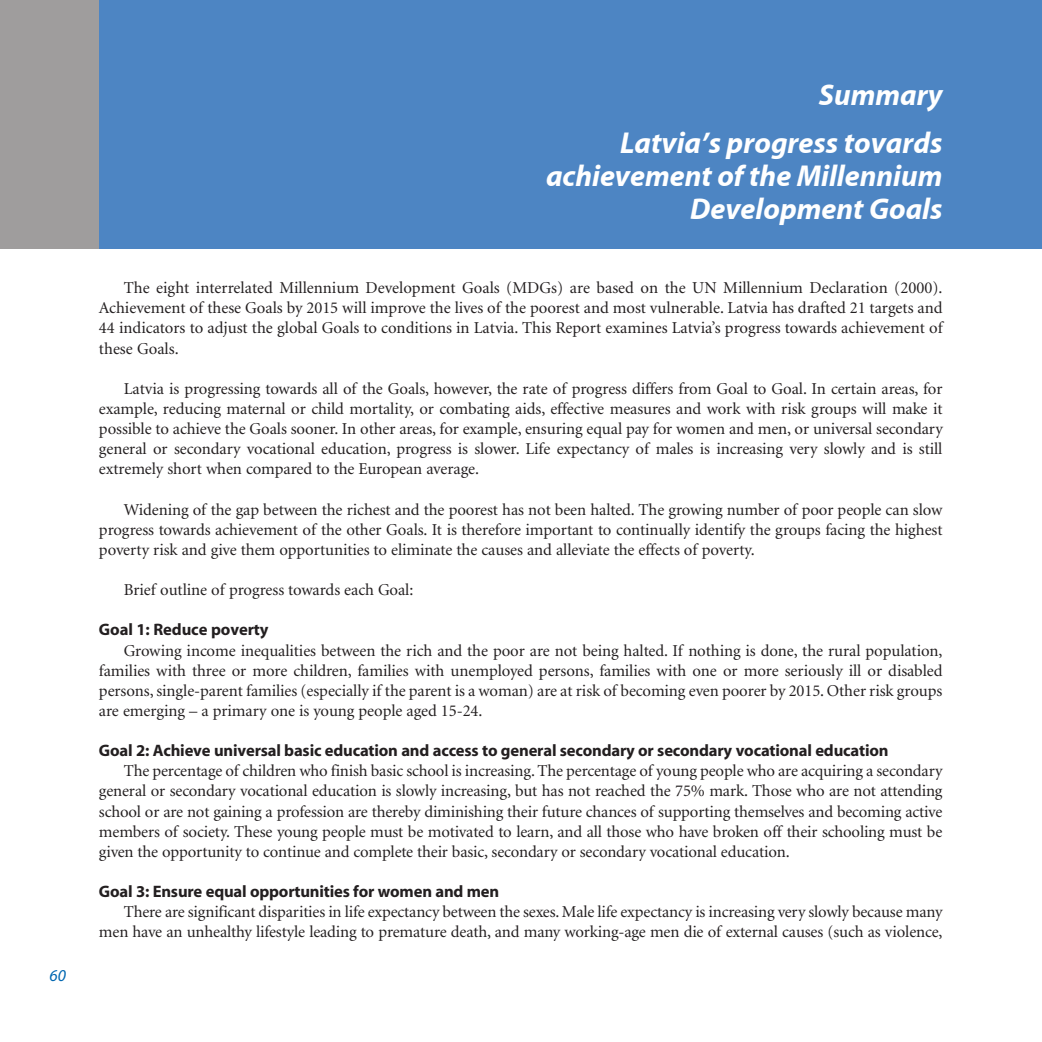
<style>
.page{position:relative;width:1042px;height:1042px;background:#fff}
.page>*{position:absolute;margin:0;border:0;box-sizing:border-box;transform-origin:0 0}
.t1{font:italic 29.75px/47.2px "La Myriad IL Bold";color:#fff;text-align:right}
.t2{font:16.62px/20.1px "Lat Minion";letter-spacing:-.01em;color:#231f20;text-align:justify}
.t3{font:16.62px "La Myriad IL Bold";letter-spacing:-.01em;color:#231f20}
.t4{font:16.62px "La Myriad IL Italic";color:#0067b1}
</style>
<div class="page">
<div style="left:0;top:0;width:1041px;height:248px;background:#4d85c3"></div>
<div style="left:0;top:0;width:99px;height:248px;background:#9f9d9d"></div>
<p class="t4" style="left:49px;top:969px;width:18px">60</p>
<h1 class="t1" style="left:620px;top:73px;width:324px">Summary<br>Latvia’s progress tovards</h1>
<h1 class="t1" style="left:546px;top:161px;width:398px;line-height:33.2px">achievement of the Millennium<br>Development Goals</h1>
<p class="t2" style="left:99px;top:279px;width:845px;text-indent:25px">The eight interrelated Millennium Development Goals (MDGs) are based on the UN Millennium Declaration (2000).<br>Achievement of these Goals by 2015 will improve the lives of the poorest and most vulnerable. Latvia has drafted 21 targets and 44 indicators to adjust the global Goals to conditions in Latvia. This Report examines Latvia’s progress towards achievement of these Goals.</p>
<p class="t2" style="left:99px;top:380px;width:845px;text-indent:25px">Latvia is progressing towards all of the Goals, however, the rate of progress differs from Goal to Goal. In certain areas, for example, reducing maternal or child mortality, or combating aids, effective measures and work with risk groups will make it possible to achieve the Goals sooner. In other areas, for example, ensuring equal pay for women and men, or universal secondary general or secondary vocational education, progress is slower. Life expectancy of males is increasing very slowly and is still extremely short when compared to the European average.</p>
<p class="t2" style="left:99px;top:500px;width:845px;text-indent:25px">Widening of the gap between the richest and the poorest has not been halted. The growing number of poor people can slow progress towards achievement of the other Goals. It is therefore important to continually identify the groups facing the highest poverty risk and give them opportunities to eliminate the causes and alleviate the effects of poverty.</p>
<p class="t2" style="left:124px;top:581px;width:291px">Brief outline of progress towards each Goal:</p>
<p class="t3" style="left:99px;top:623px;width:171px">Goal 1: Reduce poverty</p>
<p class="t2" style="left:99px;top:641px;width:845px;text-indent:25px">Growing income inequalities between the rich and the poor are not being halted. If nothing is done, the rural population, families with three or more children, families with unemployed persons, families with one or more seriously ill or disabled persons, single-parent families (especially if the parent is a woman) are at risk of becoming even poorer by 2015. Other risk groups are emerging – a primary one is young people aged 15-24.</p>
<p class="t3" style="left:99px;top:744px;width:791px">Goal 2: Achieve universal basic education and access to general secondary or secondary vocational education</p>
<p class="t2" style="left:99px;top:762px;width:845px;text-indent:25px">The percentage of children who finish basic school is increasing. The percentage of young people who are acquiring a secondary general or secondary vocational education is slowly increasing, but has not reached the 75% mark. Those who are not attending school or are not gaining a profession are thereby diminishing their future chances of supporting themselves and becoming active members of society. These young people must be motivated to learn, and all those who have broken off their schooling must be given the opportunity to continue and complete their basic, secondary or secondary vocational education.</p>
<p class="t3" style="left:99px;top:885px;width:402px">Goal 3: Ensure equal opportunities for women and men</p>
<p class="t2" style="left:99px;top:903px;width:845px;text-align:right">There are significant disparities in life expectancy between the sexes. Male life expectancy is increasing very slowly because many men have an unhealthy lifestyle leading to premature death, and many working-age men die of external causes (such as violence,</p>
</div>
